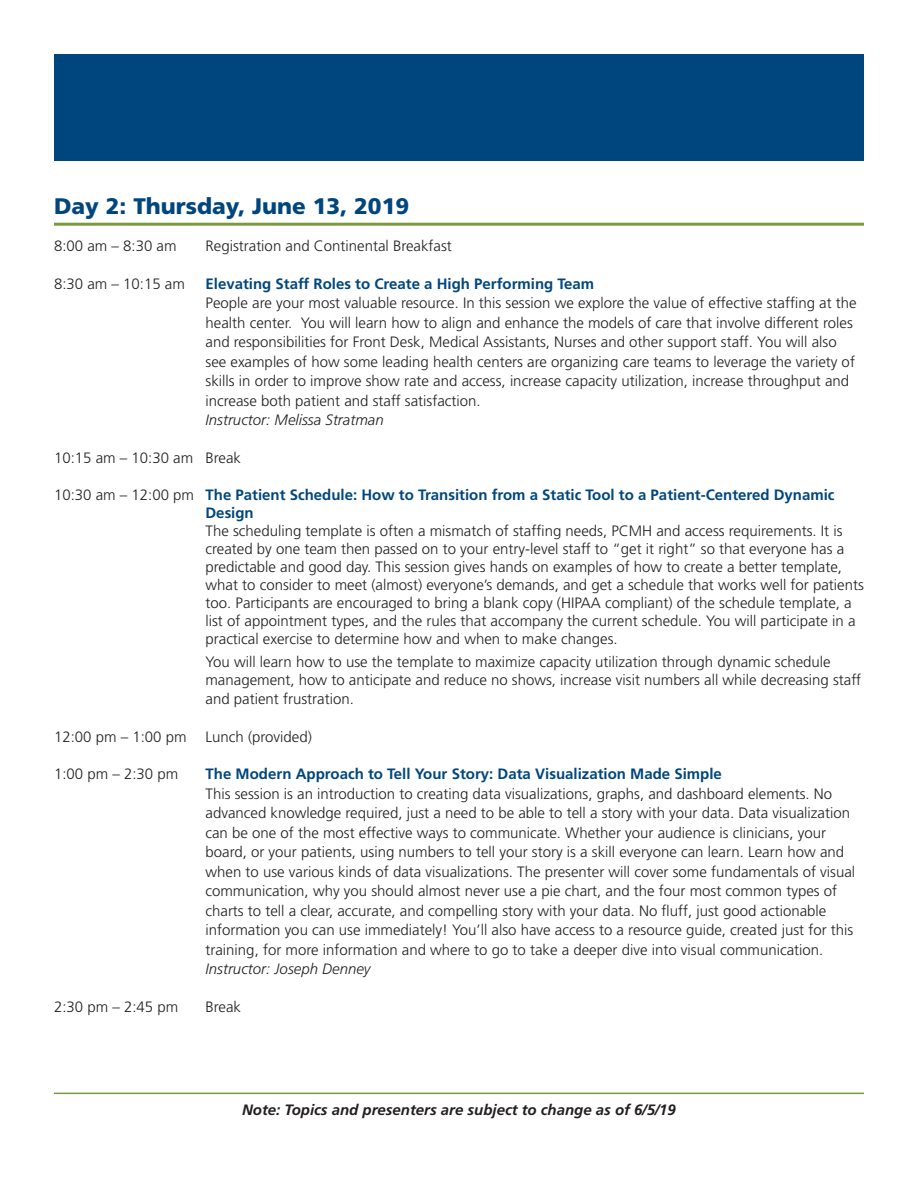
<style>
.page{position:relative;width:918px;height:1188px;background:#fff}
.page>*{position:absolute;margin:0;border:0;box-sizing:border-box;transform-origin:0 0}
.tentat_bul_1{font:900 22.5px "Frutiger";color:#00467e}
.Agenda_text{font:300 15px/19.5px "Frutiger";color:#231f20}
.Agenda_text-2{font:italic 700 15px "Frutiger";color:#231f20}
.s1{font-weight:700;color:#00467e}
.s2{font-style:italic}
</style>
<div class="page">
<div style="left:54px;top:54px;width:810px;height:106px;background:#00467e"></div>
<hr style="left:54px;top:223px;width:810px;height:3px;background:#799b3d">
<hr style="left:54px;top:1093px;width:810px;height:1px;background:#799b3d">
<p class="tentat_bul_1" style="left:54px;top:192px;width:357px">Day 2: Thursday, June 13, 2019</p>
<p class="Agenda_text" style="left:54px;top:236px;width:124px">8:00 am – 8:30 am</p>
<p class="Agenda_text" style="left:206px;top:236px;width:248px">Registration and Continental Breakfast</p>
<p class="Agenda_text" style="left:54px;top:274px;width:132px">8:30 am – 10:15 am</p>
<p class="Agenda_text" style="left:206px;top:274px;width:653px"><span class="s1">Elevating Staff Roles to Create a High Performing Team<br></span>People are your most valuable resource. In this session we explore the value of effective staffing at the health center. You will learn how to align and enhance the models of care that involve different roles and responsibilities for Front Desk, Medical Assistants, Nurses and other support staff. You will also see examples of how some leading health centers are organizing care teams to leverage the variety of skills in order to improve show rate and access, increase capacity utilization, increase throughput and increase both patient and staff satisfaction.<br><span class="s2">Instructor: Melissa Stratman</span></p>
<p class="Agenda_text" style="left:54px;top:448px;width:189px">10:15 am – 10:30 am Break</p>
<p class="Agenda_text" style="left:206px;top:486px;width:660px;line-height:18px;text-indent:-152px">10:30 am – 12:00 pm <span class="s1">The Patient Schedule: How to Transition from a Static Tool to a Patient-Centered Dynamic Design<br></span>The scheduling template is often a mismatch of staffing needs, PCMH and access requirements. It is created by one team then passed on to your entry-level staff to “get it right” so that everyone has a predictable and good day. This session gives hands on examples of how to create a better template, what to consider to meet (almost) everyone’s demands, and get a schedule that works well for patients too. Participants are encouraged to bring a blank copy (HIPAA compliant) of the schedule template, a list of appointment types, and the rules that accompany the current schedule. You will participate in a practical exercise to determine how and when to make changes.</p>
<p class="Agenda_text" style="left:206px;top:652px;width:657px;line-height:18px">You will learn how to use the template to maximize capacity utilization through dynamic schedule management, how to anticipate and reduce no shows, increase visit numbers all while decreasing staff</p>
<p class="Agenda_text" style="left:206px;top:689px;width:150px">and patient frustration.</p>
<p class="Agenda_text" style="left:54px;top:727px;width:134px">12:00 pm – 1:00 pm</p>
<p class="Agenda_text" style="left:206px;top:727px;width:108px">Lunch (provided)</p>
<p class="Agenda_text" style="left:54px;top:764px;width:126px">1:00 pm – 2:30 pm</p>
<p class="Agenda_text" style="left:206px;top:764px;width:651px"><span class="s1">The Modern Approach to Tell Your Story: Data Visualization Made Simple<br></span>This session is an introduction to creating data visualizations, graphs, and dashboard elements. No advanced knowledge required, just a need to be able to tell a story with your data. Data visualization can be one of the most effective ways to communicate. Whether your audience is clinicians, your board, or your patients, using numbers to tell your story is a skill everyone can learn. Learn how and when to use various kinds of data visualizations. The presenter will cover some fundamentals of visual communication, why you should almost never use a pie chart, and the four most common types of charts to tell a clear, accurate, and compelling story with your data. No fluff, just good actionable information you can use immediately! You’ll also have access to a resource guide, created just for this training, for more information and where to go to take a deeper dive into visual communication.<br><span class="s2">Instructor: Joseph Denney</span></p>
<p class="Agenda_text" style="left:54px;top:997px;width:126px">2:30 pm – 2:45 pm</p>
<p class="Agenda_text" style="left:206px;top:997px;width:37px">Break</p>
<p class="Agenda_text-2" style="left:242px;top:1101px;width:435px">Note: Topics and presenters are subject to change as of 6/5/19</p>
</div>
